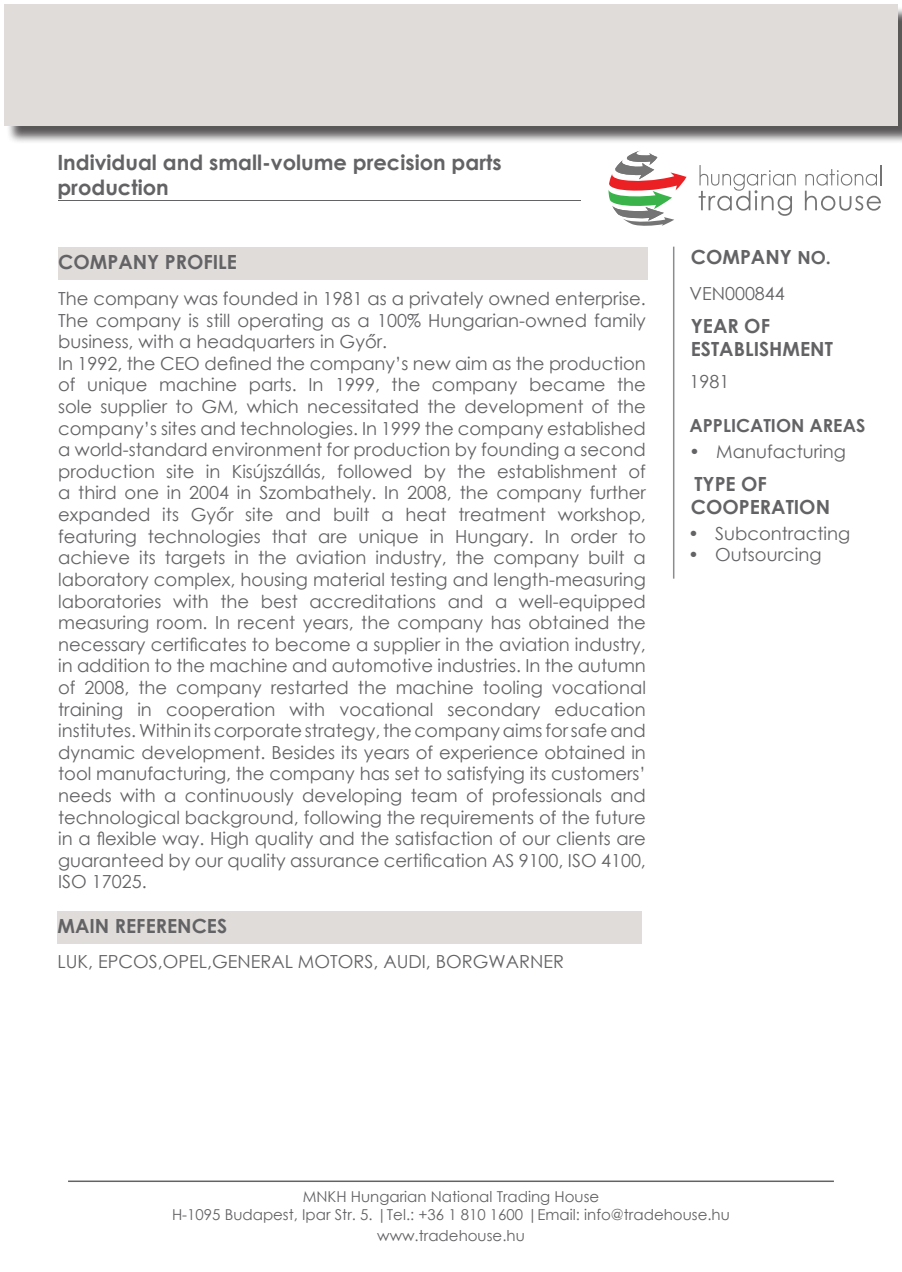
<style>
.page{position:relative;width:902px;height:1272px;background:#fff}
.page>*{position:absolute;margin:0;border:0;box-sizing:border-box;transform-origin:0 0}
.t1{font:700 21px/25.2px "Century Gothic";color:#636366}
.t2{font:700 19.5px "Century Gothic";color:#636366}
.t3{font:18px/21.6px "Century Gothic";color:#636366;text-align:justify}
.t4{font:700 18px "Century Gothic";color:#636366}
.t5{font:15px "Century Gothic";color:#636366}
.s1{font-size:18px}
</style>
<div class="page">
<svg style="left:608px;top:151px;width:78px;height:75px"></svg>
<svg style="left:698px;top:165px;width:97px;height:51px"></svg>
<svg style="left:804px;top:165px;width:77px;height:46px"></svg>
<hr style="left:68px;top:1180px;width:765px;height:1px;background:#636366">
<div style="left:7px;top:7px;width:894px;height:137px;background:#231f20;opacity:.75"></div>
<div style="left:4px;top:4px;width:893px;height:121px;background:#e0dcda"></div>
<hr style="left:673px;top:247px;width:1px;height:331px;background:#8a8c8f">
<div style="left:58px;top:247px;width:589px;height:32px;background:#e0dcda"></div>
<div style="left:57px;top:911px;width:585px;height:32px;background:#e0dcda"></div>
<p class="t1" style="left:57px;top:149px;width:445px">Individual and small-volume precision parts production</p>
<p class="t2" style="left:58px;top:247px;width:180px">COMPANY PROFILE</p>
<p class="t3" style="left:58px;top:287px;width:589px">The company was founded in 1981 as a privately owned enterprise.<br>The company is still operating as a 100% Hungarian-owned family business, with a headquarters in Győr.</p>
<p class="t3" style="left:58px;top:352px;width:589px">In 1992, the CEO defined the company’s new aim as the production of unique machine parts. In 1999, the company became the sole supplier to GM, which necessitated the development of the company’s sites and technologies. In 1999 the company established a world-standard environment for production by founding a second production site in Kisújszállás, followed by the establishment of a third one in 2004 in Szombathely. In 2008, the company further expanded its Győr site and built a heat treatment workshop, featuring technologies that are unique in Hungary. In order to achieve its targets in the aviation industry, the company built a laboratory complex, housing material testing and length-measuring laboratories with the best accreditations and a well-equipped measuring room. In recent years, the company has obtained the necessary certificates to become a supplier in the aviation industry, in addition to the machine and automotive industries. In the autumn of 2008, the company restarted the machine tooling vocational training in cooperation with vocational secondary education institutes. Within its corporate strategy, the company aims for safe and dynamic development. Besides its years of experience obtained in tool manufacturing, the company has set to satisfying its customers’ needs with a continuously developing team of professionals and technological background, following the requirements of the future in a flexible way. High quality and the satisfaction of our clients are guaranteed by our quality assurance certification AS 9100, ISO 4100, ISO 17025.</p>
<p class="t2" style="left:57px;top:911px;width:171px">MAIN REFERENCES</p>
<p class="t3" style="left:57px;top:950px;width:508px">LUK, EPCOS,OPEL,GENERAL MOTORS, AUDI, BORGWARNER</p>
<p class="t2" style="left:690px;top:242px;width:141px">COMPANY <span class="s1">NO.</span></p>
<p class="t3" style="left:689px;top:283px;width:97px">VEN000844</p>
<p class="t2" style="left:690px;top:310px;width:81px">YEAR OF</p>
<p class="t2" style="left:690px;top:334px;width:143px">ESTABLISHMENT</p>
<p class="t3" style="left:689px;top:370px;width:41px">1981</p>
<p class="t4" style="left:689px;top:412px;width:177px">APPLICATION AREAS</p>
<p class="t3" style="left:689px;top:440px;width:158px">• Manufacturing</p>
<p class="t2" style="left:694px;top:468px;width:74px">TYPE OF</p>
<p class="t2" style="left:690px;top:492px;width:141px">COOPERATION</p>
<p class="t3" style="left:688px;top:522px;width:163px">• Subcontracting</p>
<p class="t3" style="left:688px;top:543px;width:135px">• Outsourcing</p>
<p class="t5" style="left:302px;top:1185px;width:298px">MNKH Hungarian National Trading House</p>
<p class="t5" style="left:172px;top:1203px;width:559px">H-1095 Budapest, Ipar Str. 5. |Tel.: +36 1 810 1600 |Email: info@tradehouse.hu</p>
<p class="t5" style="left:377px;top:1225px;width:149px">www.tradehouse.hu</p>
</div>
